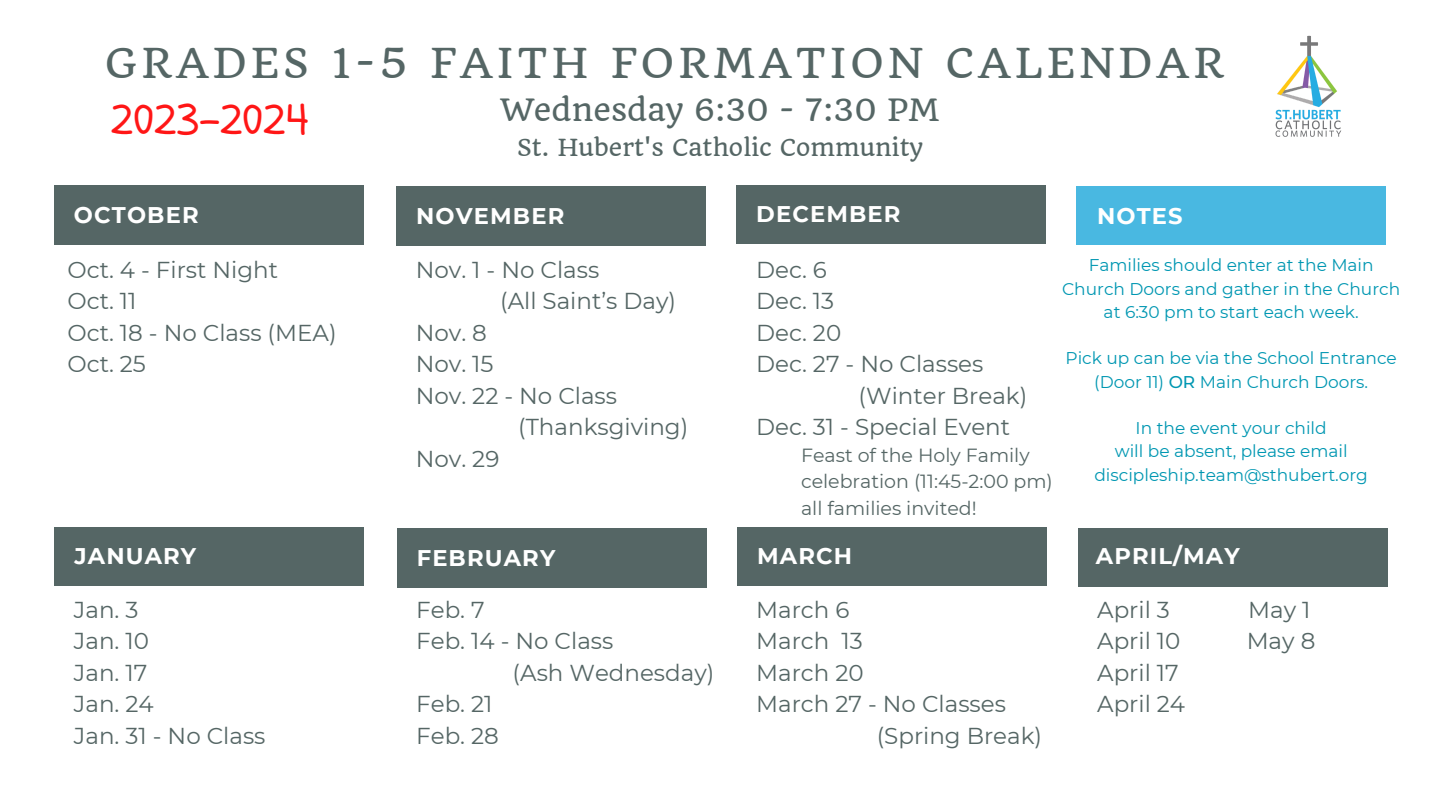
<style>
.page{position:relative;width:1440px;height:810px;background:#fff}
.page>*{position:absolute;margin:0;border:0;box-sizing:border-box;transform-origin:0 0}
.t1{font:44px "Schoolbell";color:#ff1616}
.t2{font:40.2px "Quando";letter-spacing:.1em;color:#556665}
.t3{font:30px "Quando";color:#556665}
.t4{font:23px "Montserrat";color:#556665}
.t5{font:23px "Quando";color:#556665}
.t6{font:700 22.6px "Montserrat";letter-spacing:.05em;color:#fff}
.t7{font:19px "Montserrat";color:#556665}
.t8{font:17px/23.2px "Montserrat";color:#0097b2;text-align:center}
.s1{font-weight:500}
</style>
<div class="page">
<div style="left:54px;top:186px;width:310px;height:58px;background:#556665"></div>
<div style="left:396px;top:187px;width:310px;height:58px;background:#556665"></div>
<div style="left:736px;top:185px;width:310px;height:59px;background:#556665"></div>
<div style="left:1076px;top:186px;width:310px;height:59px;background:#49b8e1"></div>
<div style="left:55px;top:527px;width:309px;height:59px;background:#556665"></div>
<div style="left:397px;top:529px;width:310px;height:58px;background:#556665"></div>
<div style="left:737px;top:527px;width:310px;height:59px;background:#556665"></div>
<div style="left:1078px;top:528px;width:310px;height:59px;background:#556665"></div>
<img style="left:1231px;top:21px;width:146px;height:145px;border-radius:9px">
<p class="t2" style="left:105px;top:38px;width:1121px">GRADES 1-5 FAITH FORMATION CALENDAR</p>
<p class="t1" style="left:111px;top:91px;width:199px">2023-2024</p>
<p class="t3" style="left:500px;top:91px;width:441px">Wednesday 6:30 - 7:30 PM</p>
<p class="t5" style="left:517px;top:134px;width:408px">St. Hubert's Catholic Community</p>
<p class="t6" style="left:74px;top:201px;width:126px">OCTOBER</p>
<p class="t6" style="left:416px;top:202px;width:150px">NOVEMBER</p>
<p class="t6" style="left:756px;top:200px;width:146px">DECEMBER</p>
<p class="t6" style="left:1097px;top:202px;width:87px">NOTES</p>
<p class="t4" style="left:67px;top:255px;width:212px">Oct. 4 - First Night</p>
<p class="t4" style="left:67px;top:287px;width:71px">Oct. 11</p>
<p class="t4" style="left:67px;top:318px;width:271px">Oct. 18 - No Class (MEA)</p>
<p class="t4" style="left:67px;top:350px;width:80px">Oct. 25</p>
<p class="t4" style="left:416px;top:255px;width:185px">Nov. 1 - No Class</p>
<p class="t4" style="left:500px;top:287px;width:177px">(All Saint’s Day)</p>
<p class="t4" style="left:416px;top:318px;width:73px">Nov. 8</p>
<p class="t4" style="left:416px;top:350px;width:79px">Nov. 15</p>
<p class="t4" style="left:416px;top:381px;width:203px">Nov. 22 - No Class</p>
<p class="t4" style="left:518px;top:413px;width:172px">(Thanksgiving)</p>
<p class="t4" style="left:416px;top:444px;width:85px">Nov. 29</p>
<p class="t4" style="left:756px;top:255px;width:72px">Dec. 6</p>
<p class="t4" style="left:756px;top:287px;width:79px">Dec. 13</p>
<p class="t4" style="left:756px;top:318px;width:87px">Dec. 20</p>
<p class="t4" style="left:756px;top:350px;width:229px">Dec. 27 - No Classes</p>
<p class="t4" style="left:859px;top:381px;width:170px">(Winter Break)</p>
<p class="t4" style="left:756px;top:413px;width:255px">Dec. 31 - Special Event</p>
<p class="t7" style="left:801px;top:444px;width:230px">Feast of the Holy Family</p>
<p class="t7" style="left:801px;top:470px;width:253px">celebration (11:45-2:00 pm)</p>
<p class="t7" style="left:801px;top:496px;width:177px">all families invited!</p>
<p class="t6" style="left:74px;top:543px;width:123px">JANUARY</p>
<p class="t6" style="left:417px;top:544px;width:140px">FEBRUARY</p>
<p class="t6" style="left:757px;top:543px;width:96px">MARCH</p>
<p class="t8" style="left:1062px;top:254px;width:340px">Families should enter at the Main<br>Church Doors and gather in the Church at 6:30 pm to start each week.</p>
<p class="t8" style="left:1066px;top:347px;width:333px">Pick up can be via the School Entrance (Door 11) <span class="s1">OR</span> Main Church Doors.</p>
<p class="t8" style="left:1136px;top:416px;width:193px">In the event your child</p>
<p class="t8" style="left:1115px;top:440px;width:234px">will be absent, please email</p>
<p class="t8" style="left:1094px;top:463px;width:275px">discipleship.team@sthubert.org</p>
<p class="t6" style="left:1096px;top:542px;width:145px">APRIL/MAY</p>
<p class="t4" style="left:74px;top:595px;width:66px">Jan. 3</p>
<p class="t4" style="left:74px;top:627px;width:77px">Jan. 10</p>
<p class="t4" style="left:74px;top:658px;width:75px">Jan. 17</p>
<p class="t4" style="left:74px;top:690px;width:81px">Jan. 24</p>
<p class="t4" style="left:74px;top:721px;width:193px">Jan. 31 - No Class</p>
<p class="t4" style="left:416px;top:595px;width:70px">Feb. 7</p>
<p class="t4" style="left:416px;top:627px;width:199px">Feb. 14 - No Class</p>
<p class="t4" style="left:513px;top:658px;width:203px">(Ash Wednesday)</p>
<p class="t4" style="left:416px;top:690px;width:78px">Feb. 21</p>
<p class="t4" style="left:416px;top:721px;width:84px">Feb. 28</p>
<p class="t4" style="left:756px;top:595px;width:95px">March 6</p>
<p class="t4" style="left:756px;top:627px;width:108px">March 13</p>
<p class="t4" style="left:756px;top:658px;width:109px">March 20</p>
<p class="t4" style="left:756px;top:690px;width:251px">March 27 - No Classes</p>
<p class="t4" style="left:877px;top:721px;width:167px">(Spring Break)</p>
<p class="t4" style="left:1097px;top:595px;width:74px">April 3</p>
<p class="t4" style="left:1248px;top:595px;width:64px">May 1</p>
<p class="t4" style="left:1097px;top:627px;width:85px">April 10</p>
<p class="t4" style="left:1247px;top:627px;width:70px">May 8</p>
<p class="t4" style="left:1097px;top:658px;width:83px">April 17</p>
<p class="t4" style="left:1097px;top:690px;width:89px">April 24</p>
</div>
